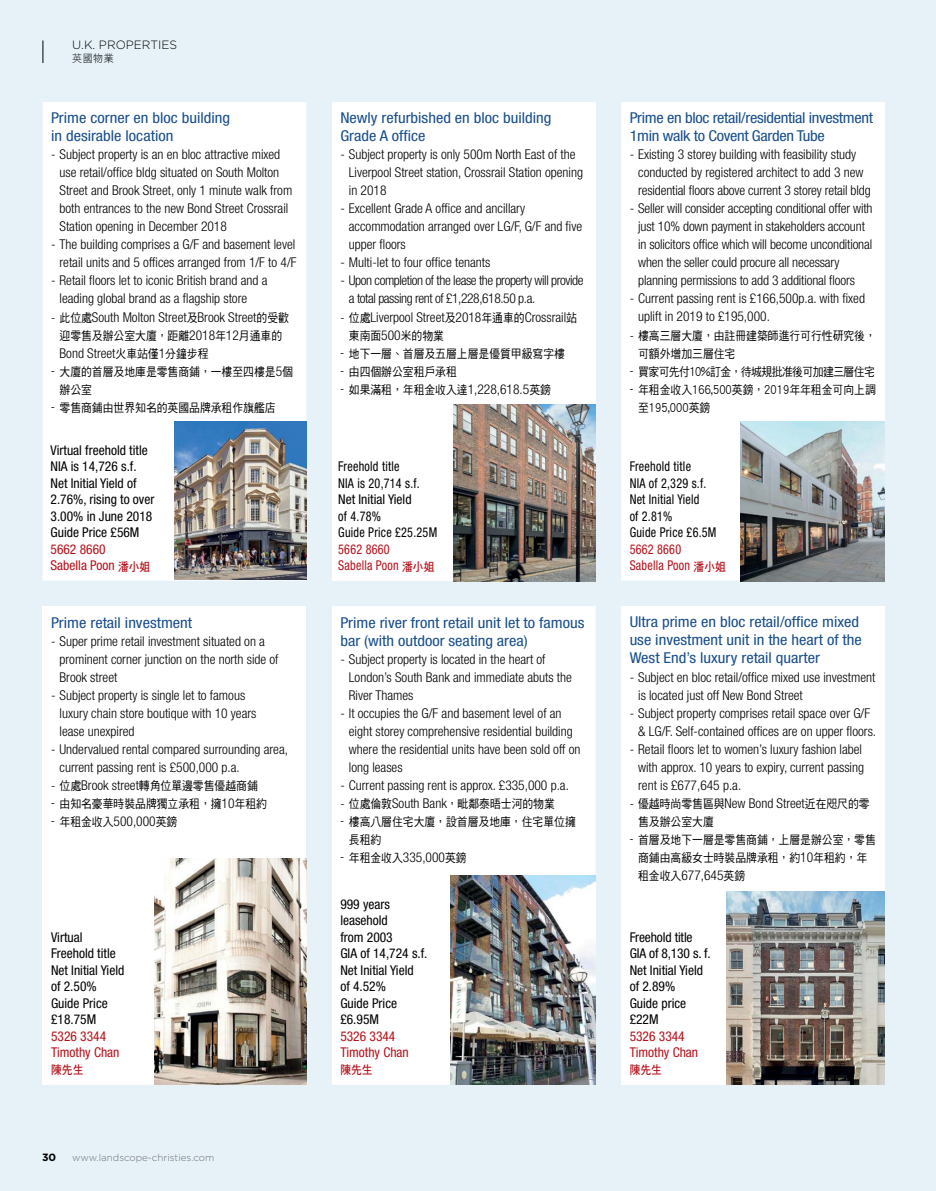
<style>
.page{position:relative;width:936px;height:1191px;background:#fff}
.page>*{position:absolute;margin:0;border:0;box-sizing:border-box;transform-origin:0 0}
.t1{font:condensed 15px/18px "Helvetica Neue LT Std";color:#1a4f8c;scale:1.1 1}
.t2{font:condensed 15px/18px "Helvetica Neue LT Std";letter-spacing:-.02em;color:#1a4f8c;scale:1.1 1}
.t3{font:300 condensed 13.5px/18px "Helvetica Neue LT Std";color:#000}
.t4{font:condensed 13.5px/16.5px "Helvetica Neue LT Std";color:#000}
.t5{font:condensed 13.5px/16.5px "Helvetica Neue LT Std";letter-spacing:.02em;color:#000;scale:.9 1}
.t6{font:300 condensed 13.5px/18px "Helvetica Neue LT Std";letter-spacing:-.03em;color:#000}
.t7{font:condensed 13.5px/16.5px "Helvetica Neue LT Std";color:#b5121b}
.t8{font:condensed 13.5px/16.5px "Helvetica Neue LT Std";letter-spacing:.02em;color:#b5121b;scale:.9 1}
.t9{font:12px/18px "DF Hei HK W5";color:#000;scale:.9 1}
.t10{font:12px "DF Hei HK W5";letter-spacing:-.05em;color:#000;scale:.9 1}
.t11{font:300 12px "Gotham";color:#000}
.t12{font:12px "DF Hei HK W7";color:#b5121b;scale:.9 1}
.t13{font:10.5px "DF Li Hei HK W3";color:#000;scale:.95 1}
.t14{font:700 10.5px "Gotham";color:#000}
.t15{font:300 9.75px "Gotham";color:#6d6e71}
.s1{font-size:12.75px}
.s2{font-family:"DF Hei HK W5";font-weight:400;font-stretch:normal;font-size:12px}
.s3{font-family:"Helvetica Neue LT Std";font-weight:300;font-stretch:condensed;font-size:13.5px}
.s4{font-family:"DF Hei HK W7";font-stretch:normal;font-size:12px}
.s5{font-family:"Helvetica Neue LT Std";font-weight:300;font-stretch:condensed;font-size:12.75px}
</style>
<div class="page">
<div style="left:0;top:0;width:935px;height:1191px;background:#e6f2f8"></div>
<svg style="left:43px;top:40px;width:1px;height:23px"></svg>
<div style="left:43px;top:102px;width:263px;height:478px;background:#fff"></div>
<div style="left:621px;top:102px;width:263px;height:478px;background:#fff"></div>
<div style="left:332px;top:102px;width:263px;height:478px;background:#fff"></div>
<div style="left:621px;top:606px;width:263px;height:478px;background:#fff"></div>
<div style="left:332px;top:606px;width:263px;height:478px;background:#fff"></div>
<img style="left:453px;top:404px;width:142px;height:177px">
<img style="left:174px;top:421px;width:132px;height:158px">
<img style="left:726px;top:892px;width:158px;height:192px">
<div style="left:43px;top:606px;width:263px;height:478px;background:#fff"></div>
<img style="left:154px;top:858px;width:152px;height:226px">
<img style="left:740px;top:421px;width:144px;height:160px">
<img style="left:451px;top:875px;width:144px;height:209px">
<p class="t11" style="left:72px;top:38px;width:106px">U.K. PROPERTIES</p>
<p class="t13" style="left:72px;top:53px;width:45px">英國物業</p>
<p class="t1" style="left:51px;top:109px;width:164px">Prime corner en bloc building in desirable location</p>
<p class="t3" style="left:60px;top:146px;width:234px;text-indent:-9px">- Subject property is an en bloc attractive mixed use retail/office bldg situated on South Molton Street and Brook Street, only 1 minute walk from both entrances to the new Bond Street Crossrail Station opening in December 2018</p>
<p class="t3" style="left:51px;top:235px;width:247px;text-align:right">- The building comprises a G/F and basement level retail units and 5 offices arranged from 1/F to 4/F</p>
<p class="t3" style="left:60px;top:271px;width:209px;text-indent:-9px">- Retail floors let to iconic British brand and a leading global brand as a flagship store</p>
<p class="t3" style="left:51px;top:308px;width:239px"><span class="s1">-</span> <span class="s2">此位處</span>South Molton Street<span class="s2">及</span>Brook Street<span class="s2">的受歡</span></p>
<p class="t9" style="left:60px;top:326px;width:249px">迎零售及辦公室大廈，距離<span class="s3">2018</span>年<span class="s3">12</span>月通車的</p>
<p class="t3" style="left:60px;top:344px;width:150px">Bond Street<span class="s2">火車站僅</span>1<span class="s2">分鐘步程</span></p>
<p class="t9" style="left:60px;top:362px;width:261px;text-indent:-9px">- 大廈的首層及地庫是零售商鋪，一樓至四樓是<span class="s3">5</span>個辦公室</p>
<p class="t9" style="left:51px;top:398px;width:251px">- 零售商鋪由世界知名的英國品牌承租作旗艦店</p>
<p class="t4" style="left:51px;top:442px;width:105px">Virtual freehold title<br>NIA is 14,726 s.f.<br>Net Initial Yield of<br>2.76%, rising to over<br>3.00% in June 2018<br>Guide Price £56M</p>
<p class="t7" style="left:51px;top:541px;width:101px">5662 8660<br>Sabella Poon <span class="s4">潘小姐</span></p>
<p class="t1" style="left:51px;top:613px;width:130px">Prime retail investment</p>
<p class="t3" style="left:60px;top:632px;width:220px;text-indent:-9px">- Super prime retail investment situated on a prominent corner junction on the north side of<br>Brook street</p>
<p class="t3" style="left:60px;top:685px;width:198px;text-indent:-9px">- Subject property is single let to famous luxury chain store boutique with 10 years lease unexpired</p>
<p class="t3" style="left:60px;top:739px;width:230px;text-indent:-9px">- Undervalued rental compared surrounding area, current passing rent is £500,000 p.a.</p>
<p class="t9" style="left:51px;top:776px;width:231px"><span class="s5">-</span> 位處<span class="s3">Brook street</span>轉角位單邊零售優越商鋪</p>
<p class="t9" style="left:51px;top:794px;width:241px">- 由知名豪華時裝品牌獨立承租，擁<span class="s3">10</span>年租約</p>
<p class="t9" style="left:51px;top:812px;width:142px">- 年租金收入<span class="s3">500,000</span>英鎊</p>
<p class="t4" style="left:51px;top:929px;width:75px">Virtual<br>Freehold title<br>Net Initial Yield of 2.50%<br>Guide Price £18.75M</p>
<p class="t7" style="left:51px;top:1027px;width:70px">5326 3344<br>Timothy Chan</p>
<p class="t12" style="left:51px;top:1063px;width:38px">陳先生</p>
<p class="t14" style="left:42px;top:1150px;width:16px">30</p>
<p class="t15" style="left:72px;top:1151px;width:144px">www.landscope-christies.com</p>
<p class="t1" style="left:340px;top:109px;width:193px">Newly refurbished en bloc building<br>Grade A office</p>
<p class="t3" style="left:349px;top:146px;width:236px;text-indent:-9px">- Subject property is only 500m North East of the<br>Liverpool Street station, Crossrail Station opening in 2018</p>
<p class="t3" style="left:349px;top:199px;width:235px;text-indent:-9px">- Excellent Grade A office and ancillary accommodation arranged over LG/F, G/F and five upper floors</p>
<p class="t3" style="left:340px;top:253px;width:151px">- Multi-let to four office tenants</p>
<p class="t6" style="left:349px;top:271px;width:236px;text-indent:-9px">- Upon completion of the lease the property will provide a total passing rent of £1,228,618.50 p.a.</p>
<p class="t3" style="left:340px;top:308px;width:238px"><span class="s1">-</span> <span class="s2">位處</span>Liverpool Street<span class="s2">及</span>2018<span class="s2">年通車的</span>Crossrail<span class="s2">站</span></p>
<p class="t9" style="left:349px;top:326px;width:107px">東南面<span class="s3">500</span>米的物業</p>
<p class="t9" style="left:340px;top:344px;width:251px">- 地下一層、首層及五層上層是優質甲級寫字樓</p>
<p class="t9" style="left:340px;top:362px;width:131px">- 由四個辦公室租戶承租</p>
<p class="t9" style="left:340px;top:380px;width:235px">- 如果滿租，年租金收入達<span class="s3">1,228,618.5</span>英鎊</p>
<p class="t5" style="left:338px;top:458px;width:111px">Freehold title<br>NIA is 20,714 s.f.<br>Net Initial Yield<br>of 4.78%<br>Guide Price £25.25M</p>
<p class="t8" style="left:338px;top:541px;width:108px">5662 8660<br>Sabella Poon <span class="s4">潘小姐</span></p>
<p class="t1" style="left:340px;top:613px;width:223px">Prime river front retail unit let to famous bar (with outdoor seating area)</p>
<p class="t3" style="left:349px;top:650px;width:224px;text-indent:-9px">- Subject property is located in the heart of<br>London’s South Bank and immediate abuts the<br>River Thames</p>
<p class="t3" style="left:349px;top:703px;width:233px;text-indent:-9px">- It occupies the G/F and basement level of an eight storey comprehensive residential building where the residential units have been sold off on long leases</p>
<p class="t3" style="left:340px;top:775px;width:230px">- Current passing rent is approx. £335,000 p.a.</p>
<p class="t9" style="left:340px;top:794px;width:240px"><span class="s5">-</span> 位處倫敦<span class="s3">South Bank</span>，毗鄰泰晤士河的物業</p>
<p class="t9" style="left:349px;top:812px;width:253px;text-indent:-9px">- 樓高八層住宅大廈，設首層及地庫，住宅單位擁長租約</p>
<p class="t9" style="left:340px;top:848px;width:142px">- 年租金收入<span class="s3">335,000</span>英鎊</p>
<p class="t4" style="left:340px;top:896px;width:89px">999 years leasehold<br>from 2003<br>GIA of 14,724 s.f.<br>Net Initial Yield<br>of 4.52%<br>Guide Price £6.95M</p>
<p class="t7" style="left:340px;top:1027px;width:70px">5326 3344<br>Timothy Chan</p>
<p class="t12" style="left:340px;top:1063px;width:38px">陳先生</p>
<p class="t2" style="left:629px;top:109px;width:223px">Prime en bloc retail/residential investment<br>1min walk to Covent Garden Tube</p>
<p class="t3" style="left:638px;top:146px;width:234px;text-indent:-9px">- Existing 3 storey building with feasibility study conducted by registered architect to add 3 new residential floors above current 3 storey retail bldg</p>
<p class="t3" style="left:638px;top:199px;width:236px;text-indent:-9px">- Seller will consider accepting conditional offer with just 10% down payment in stakeholders account in solicitors office which will become unconditional when the seller could procure all necessary planning permissions to add 3 additional floors</p>
<p class="t3" style="left:638px;top:289px;width:228px;text-indent:-9px">- Current passing rent is £166,500p.a. with fixed uplift in 2019 to £195,000.</p>
<p class="t9" style="left:638px;top:326px;width:265px;text-indent:-9px"><span class="s5">-</span> 樓高三層大廈，由註冊建築師進行可行性研究後，可額外增加三層住宅</p>
<p class="t10" style="left:629px;top:365px;width:274px">- 買家可先付10%訂金，待城規批准後可加建三層住宅</p>
<p class="t9" style="left:638px;top:380px;width:265px;text-indent:-9px">- 年租金收入166,500英鎊，2019年年租金可向上調至195,000英鎊</p>
<p class="t5" style="left:629px;top:458px;width:98px">Freehold title<br>NIA of 2,329 s.f.<br>Net Initial Yield<br>of 2.81%<br>Guide Price £6.5M</p>
<p class="t8" style="left:629px;top:541px;width:108px">5662 8660<br>Sabella Poon <span class="s4">潘小姐</span></p>
<p class="t1" style="left:629px;top:613px;width:212px">Ultra prime en bloc retail/office mixed use investment unit in the heart of the<br>West End’s luxury retail quarter</p>
<p class="t3" style="left:638px;top:667px;width:239px;text-indent:-9px">- Subject en bloc retail/office mixed use investment is located just off New Bond Street</p>
<p class="t3" style="left:638px;top:703px;width:239px;text-indent:-9px">- Subject property comprises retail space over G/F &amp; LG/F. Self-contained offices are on upper floors.</p>
<p class="t3" style="left:638px;top:739px;width:227px;text-indent:-9px">- Retail floors let to women’s luxury fashion label with approx. 10 years to expiry, current passing rent is £677,645 p.a.</p>
<p class="t9" style="left:638px;top:794px;width:259px;text-indent:-8px"><span class="s5">-</span> 優越時尚零售區與<span class="s3">New Bond Street</span>近在咫尺的零售及辦公室大廈</p>
<p class="t9" style="left:629px;top:830px;width:275px;text-align:center">- 首層及地下一層是零售商鋪，上層是辦公室，零售商鋪由高級女士時裝品牌承租，約<span class="s3">10</span>年租約，年</p>
<p class="t3" style="left:638px;top:865px;width:108px"><span class="s2">租金收入</span>677,645<span class="s2">英鎊</span></p>
<p class="t4" style="left:629px;top:929px;width:83px">Freehold title<br>GIA of 8,130 s. f.<br>Net Initial Yield of 2.89%<br>Guide price £22M</p>
<p class="t7" style="left:629px;top:1027px;width:70px">5326 3344<br>Timothy Chan</p>
<p class="t12" style="left:629px;top:1063px;width:38px">陳先生</p>
</div>
